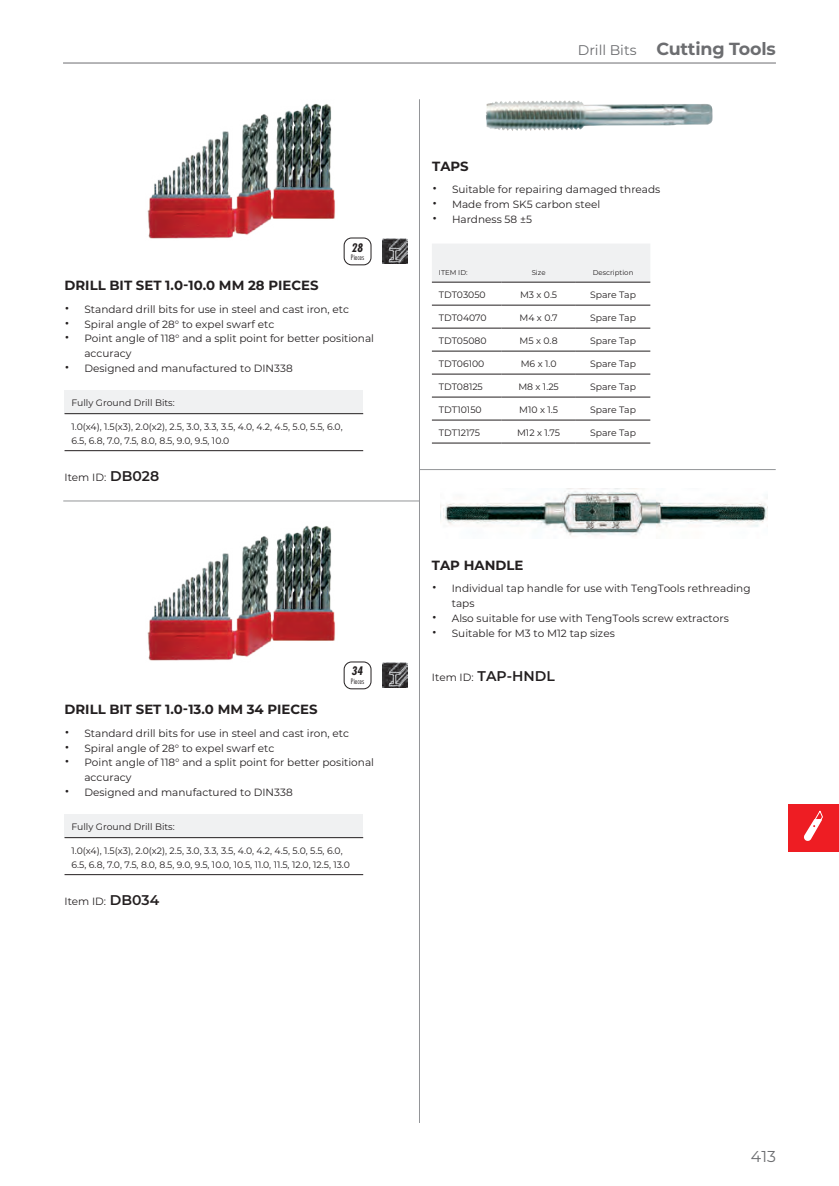
<style>
.page{position:relative;width:839px;height:1186px;background:#fff}
.page>*{position:absolute;margin:0;border:0;box-sizing:border-box;transform-origin:0 0}
.t1{font:700 17.5px "Montserrat";letter-spacing:-.01em;color:#6c6d70}
.t2{font:15.75px "Montserrat";color:#6c6d70}
.t3{font:600 14px "Montserrat";color:#231f20}
.t4{font:14px "Montserrat";color:#6c6d70}
.t5{font:700 13.3px "Montserrat";color:#231f20}
.t6{font:italic 700 12.95px "Futura PT Cond";color:#231f20}
.t7{font:10.5px/14.9px "Montserrat";color:#231f20}
.t8{font:9.28px/14px "Montserrat";color:#231f20}
.t9{font:8.22px "Futura PT Cond";color:#231f20}
.t10{font:7px "Montserrat";color:#231f20}
.s1{font-size:17.5px}
.s2{font-weight:600;font-size:14px}
.s3{font-weight:400;font-size:10.5px}
</style>
<div class="page">
<hr style="left:63px;top:63px;width:712px;height:1px;background:#6c6d70">
<hr style="left:419px;top:99px;width:1px;height:1024px;background:#939598">
<div style="left:788px;top:804px;width:50px;height:48px;background:#ee1d23"></div>
<svg style="left:804px;top:810px;width:18px;height:31px"></svg>
<hr style="left:63px;top:501px;width:356px;height:1px;background:#939598">
<hr style="left:419px;top:469px;width:356px;height:1px;background:#939598">
<img style="left:147px;top:103px;width:188px;height:136px">
<img style="left:147px;top:525px;width:188px;height:136px">
<div style="left:64px;top:814px;width:299px;height:23px;background:#f0f1f2"></div>
<hr style="left:64px;top:874px;width:299px;height:1px;background:#231f20">
<hr style="left:64px;top:837px;width:299px;height:1px;background:#231f20">
<div style="left:64px;top:390px;width:299px;height:24px;background:#f0f1f2"></div>
<hr style="left:64px;top:450px;width:299px;height:1px;background:#231f20">
<hr style="left:64px;top:413px;width:299px;height:1px;background:#231f20">
<div style="left:343px;top:661px;width:28px;height:28px;border:1px solid #231f20;border-radius:7px"></div>
<svg style="left:382px;top:663px;width:26px;height:25px"></svg>
<img style="left:382px;top:662px;width:25px;height:25px">
<div style="left:343px;top:237px;width:28px;height:28px;border:1px solid #231f20;border-radius:7px"></div>
<svg style="left:382px;top:238px;width:26px;height:26px"></svg>
<img style="left:382px;top:239px;width:25px;height:24px">
<img style="left:485px;top:100px;width:228px;height:31px">
<div style="left:432px;top:244px;width:218px;height:38px;background:#f0f1f2"></div>
<hr style="left:432px;top:305px;width:69px;height:1px;background:#231f20">
<hr style="left:501px;top:305px;width:74px;height:1px;background:#231f20">
<hr style="left:575px;top:305px;width:75px;height:1px;background:#231f20">
<hr style="left:432px;top:328px;width:69px;height:1px;background:#231f20">
<hr style="left:501px;top:328px;width:74px;height:1px;background:#231f20">
<hr style="left:575px;top:328px;width:75px;height:1px;background:#231f20">
<hr style="left:432px;top:351px;width:69px;height:1px;background:#231f20">
<hr style="left:501px;top:351px;width:74px;height:1px;background:#231f20">
<hr style="left:575px;top:351px;width:75px;height:1px;background:#231f20">
<hr style="left:432px;top:374px;width:69px;height:1px;background:#231f20">
<hr style="left:501px;top:374px;width:74px;height:1px;background:#231f20">
<hr style="left:575px;top:374px;width:75px;height:1px;background:#231f20">
<hr style="left:432px;top:397px;width:69px;height:1px;background:#231f20">
<hr style="left:501px;top:397px;width:74px;height:1px;background:#231f20">
<hr style="left:575px;top:397px;width:75px;height:1px;background:#231f20">
<hr style="left:432px;top:420px;width:69px;height:1px;background:#231f20">
<hr style="left:501px;top:420px;width:74px;height:1px;background:#231f20">
<hr style="left:575px;top:420px;width:75px;height:1px;background:#231f20">
<hr style="left:432px;top:443px;width:69px;height:1px;background:#231f20">
<hr style="left:501px;top:443px;width:74px;height:1px;background:#231f20">
<hr style="left:575px;top:443px;width:75px;height:1px;background:#231f20">
<hr style="left:432px;top:282px;width:69px;height:1px;background:#231f20">
<hr style="left:501px;top:282px;width:74px;height:1px;background:#231f20">
<hr style="left:575px;top:282px;width:75px;height:1px;background:#231f20">
<img style="left:440px;top:488px;width:327px;height:48px">
<p class="t5" style="left:64px;top:276px;width:255px">DRILL BIT SET 1.0-10.0 MM 28 PIECES</p>
<p class="t6" style="left:352px;top:240px;width:13px">28</p>
<p class="t9" style="left:351px;top:253px;width:15px">Pieces</p>
<p class="t7" style="left:65px;top:301px;width:286px"><span class="s1">•</span> Standard drill bits for use in steel and cast iron, etc</p>
<p class="t7" style="left:65px;top:316px;width:211px"><span class="s1">•</span> Spiral angle of 28° to expel swarf etc</p>
<p class="t7" style="left:84px;top:331px;width:291px;text-indent:-20px"><span class="s1">•</span> Point angle of 118° and a split point for better positional accuracy</p>
<p class="t7" style="left:65px;top:361px;width:229px"><span class="s1">•</span> Designed and manufactured to DIN338</p>
<p class="t8" style="left:71px;top:395px;width:105px">Fully Ground Drill Bits:</p>
<p class="t8" style="left:71px;top:419px;width:272px">1.0(x4), 1.5(x3), 2.0(x2), 2.5, 3.0, 3.3, 3.5, 4.0, 4.2, 4.5, 5.0, 5.5, 6.0,<br>6.5, 6.8, 7.0, 7.5, 8.0, 8.5, 9.0, 9.5, 10.0</p>
<p class="t7" style="left:64px;top:469px;width:96px">Item ID: <span class="s2">DB028</span></p>
<p class="t5" style="left:64px;top:700px;width:254px">DRILL BIT SET 1.0-13.0 MM 34 PIECES</p>
<p class="t6" style="left:352px;top:663px;width:13px">34</p>
<p class="t9" style="left:351px;top:677px;width:15px">Pieces</p>
<p class="t7" style="left:65px;top:725px;width:286px"><span class="s1">•</span> Standard drill bits for use in steel and cast iron, etc</p>
<p class="t7" style="left:65px;top:740px;width:211px"><span class="s1">•</span> Spiral angle of 28° to expel swarf etc</p>
<p class="t7" style="left:84px;top:755px;width:291px;text-indent:-20px"><span class="s1">•</span> Point angle of 118° and a split point for better positional accuracy</p>
<p class="t7" style="left:65px;top:784px;width:229px"><span class="s1">•</span> Designed and manufactured to DIN338</p>
<p class="t8" style="left:71px;top:819px;width:105px">Fully Ground Drill Bits:</p>
<p class="t8" style="left:71px;top:843px;width:280px">1.0(x4), 1.5(x3), 2.0(x2), 2.5, 3.0, 3.3, 3.5, 4.0, 4.2, 4.5, 5.0, 5.5, 6.0,<br>6.5, 6.8, 7.0, 7.5, 8.0, 8.5, 9.0, 9.5, 10.0, 10.5, 11.0, 11.5, 12.0, 12.5, 13.0</p>
<p class="t7" style="left:64px;top:893px;width:96px">Item ID: <span class="s2">DB034</span></p>
<p class="t5" style="left:432px;top:157px;width:38px">TAPS</p>
<h3 class="t4" style="left:577px;top:41px;width:60px">Drill Bits</h3>
<h1 class="t1" style="left:656px;top:36px;width:121px">Cutting Tools</h1>
<p class="t7" style="left:432px;top:182px;width:230px"><span class="s1">•</span> Suitable for repairing damaged threads</p>
<p class="t7" style="left:432px;top:197px;width:169px"><span class="s1">•</span> Made from SK5 carbon steel</p>
<p class="t7" style="left:432px;top:212px;width:101px"><span class="s1">•</span> Hardness 58 ±5</p>
<p class="t10" style="left:439px;top:268px;width:30px">ITEM ID:</p>
<p class="t10" style="left:531px;top:268px;width:15px">Size</p>
<p class="t10" style="left:592px;top:268px;width:42px">Description</p>
<p class="t8" style="left:439px;top:287px;width:48px">TDT03050</p>
<p class="t8" style="left:520px;top:287px;width:39px">M3 x 0.5</p>
<p class="t8" style="left:590px;top:287px;width:47px">Spare Tap</p>
<p class="t8" style="left:439px;top:310px;width:49px">TDT04070</p>
<p class="t8" style="left:519px;top:310px;width:40px">M4 x 0.7</p>
<p class="t8" style="left:590px;top:310px;width:47px">Spare Tap</p>
<p class="t8" style="left:439px;top:333px;width:49px">TDT05080</p>
<p class="t8" style="left:519px;top:333px;width:39px">M5 x 0.8</p>
<p class="t8" style="left:590px;top:333px;width:47px">Spare Tap</p>
<p class="t8" style="left:439px;top:356px;width:47px">TDT06100</p>
<p class="t8" style="left:520px;top:356px;width:37px">M6 x 1.0</p>
<p class="t8" style="left:590px;top:356px;width:47px">Spare Tap</p>
<p class="t8" style="left:439px;top:379px;width:45px">TDT08125</p>
<p class="t8" style="left:518px;top:379px;width:42px">M8 x 1.25</p>
<p class="t8" style="left:590px;top:379px;width:47px">Spare Tap</p>
<p class="t8" style="left:439px;top:402px;width:44px">TDT10150</p>
<p class="t8" style="left:519px;top:402px;width:40px">M10 x 1.5</p>
<p class="t8" style="left:590px;top:402px;width:47px">Spare Tap</p>
<p class="t8" style="left:439px;top:425px;width:43px">TDT12175</p>
<p class="t8" style="left:517px;top:425px;width:45px">M12 x 1.75</p>
<p class="t8" style="left:590px;top:425px;width:47px">Spare Tap</p>
<p class="t5" style="left:432px;top:555px;width:93px">TAP HANDLE</p>
<p class="t7" style="left:451px;top:580px;width:300px;text-indent:-20px"><span class="s1">•</span> Individual tap handle for use with TengTools rethreading taps</p>
<p class="t7" style="left:432px;top:610px;width:298px"><span class="s1">•</span> Also suitable for use with TengTools screw extractors</p>
<p class="t7" style="left:432px;top:625px;width:184px"><span class="s1">•</span> Suitable for M3 to M12 tap sizes</p>
<h3 class="t3" style="left:432px;top:666px;width:124px"><span class="s3">Item ID:</span> TAP-HNDL</h3>
<h2 class="t2" style="left:750px;top:1145px;width:26px">413</h2>
</div>
